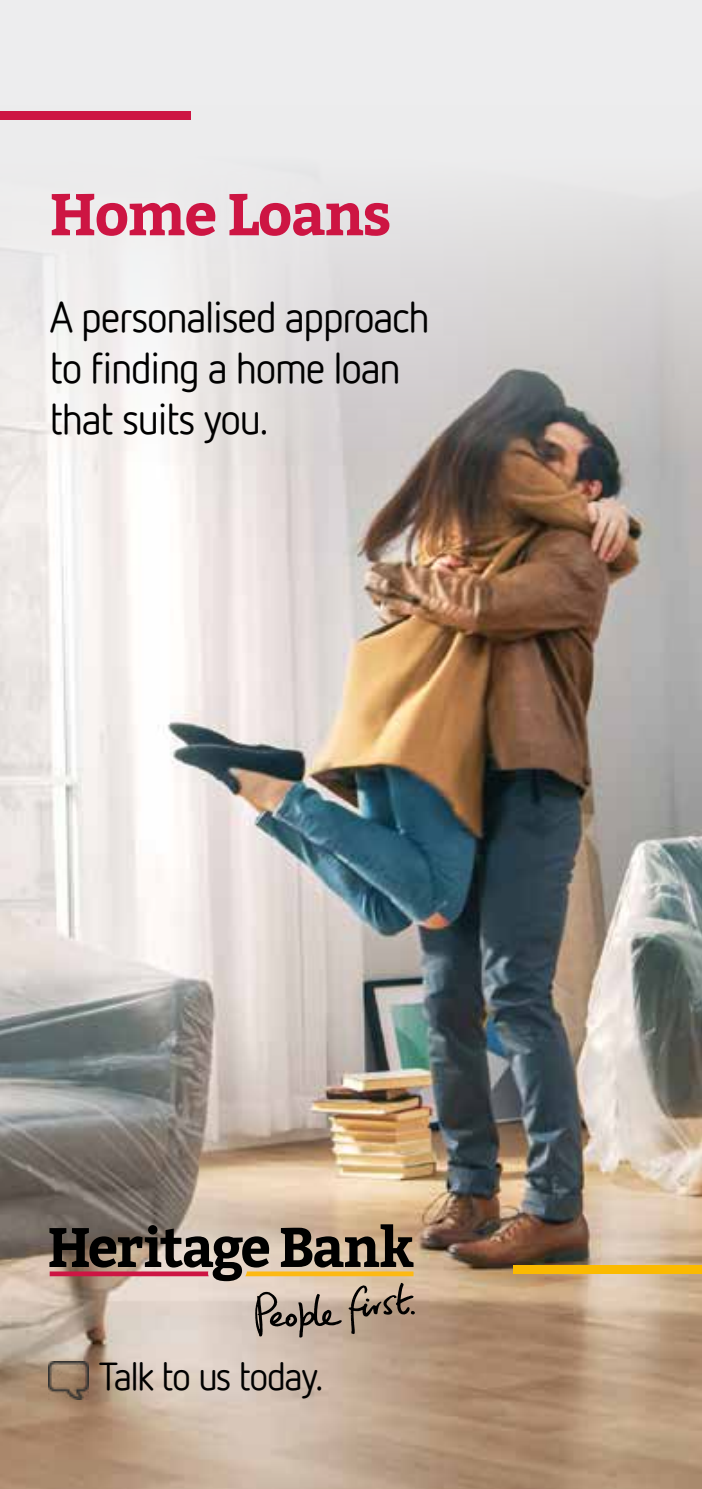
<style>
.page{position:relative;width:702px;height:1489px;background:#fff}
.page>*{position:absolute;margin:0;border:0;box-sizing:border-box;transform-origin:0 0}
.t1{font:700 58.75px "Bitter";letter-spacing:-.03em;color:#cd1543}
.t2{font:42.5px/51px "Netto Offc";letter-spacing:-.03em;color:#000}
.t3{font:39px "Netto Offc";letter-spacing:-.04em;color:#000}
</style>
<div class="page">
<div style="left:0;top:0;width:702px;height:1488px;background:#ededee"></div>
<img style="left:0;top:196px;width:702px;height:1292px">
<div style="left:513px;top:1265px;width:189px;height:8px;background:#fbba00"></div>
<div style="left:0;top:111px;width:191px;height:9px;background:#cd1543"></div>
<svg style="left:49px;top:1224px;width:366px;height:113px;background:#a08d7e"></svg>
<img style="left:48px;top:1361px;width:41px;height:38px">
<h1 class="t1" style="left:50px;top:169px;width:343px">Home Loans</h1>
<p class="t2" style="left:50px;top:291px;width:381px">A personalised approach to finding a home loan that suits you.</p>
<p class="t3" style="left:99px;top:1352px;width:225px">Talk to us today.</p>
</div>
